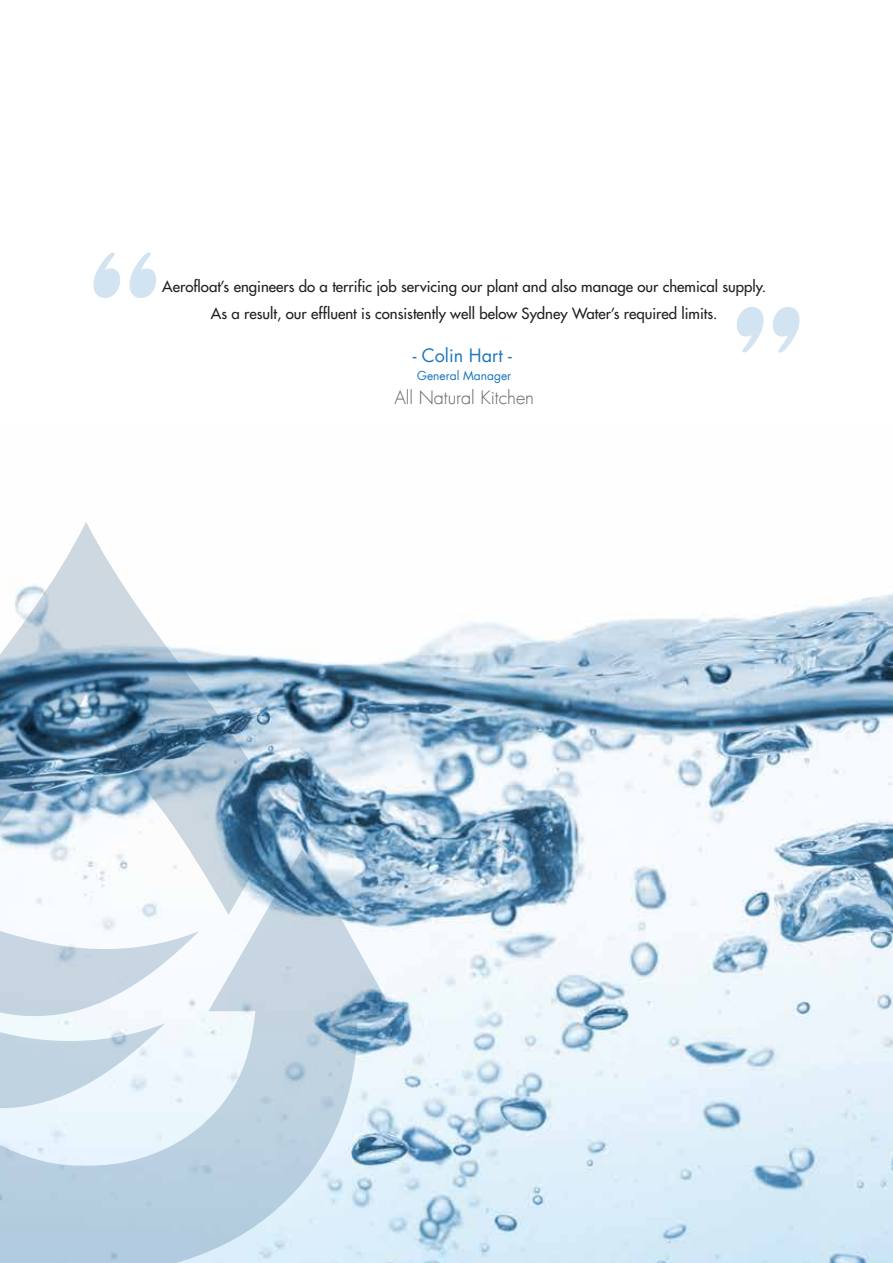
<style>
.page{position:relative;width:893px;height:1263px;background:#fff}
.page>*{position:absolute;margin:0;border:0;box-sizing:border-box;transform-origin:0 0}
.t1{font:300 18px "Futura LT";color:#636363}
.t2{font:18px "Futura LT";color:#1d76bb}
.t3{font:15px/27px "Futura";color:#231f20;text-align:center}
.t4{font:12px "Futura LT";color:#1d76bb}
</style>
<div class="page">
<img style="left:286px;top:594px;width:607px;height:669px">
<svg style="left:737px;top:307px;width:62px;height:45px"></svg>
<svg style="left:93px;top:252px;width:63px;height:46px"></svg>
<svg style="left:0;top:522px;width:286px;height:327px"></svg>
<svg style="left:0;top:849px;width:396px;height:414px"></svg>
<p class="t3" style="left:162px;top:273px;width:605px">Aerofloat’s engineers do a terrific job servicing our plant and also manage our chemical supply.<br>As a result, our effluent is consistently well below Sydney Water’s required limits.</p>
<p class="t2" style="left:413px;top:344px;width:101px">- Colin Hart -</p>
<p class="t4" style="left:417px;top:368px;width:96px">General Manager</p>
<p class="t1" style="left:394px;top:387px;width:141px">All Natural Kitchen</p>
</div>
